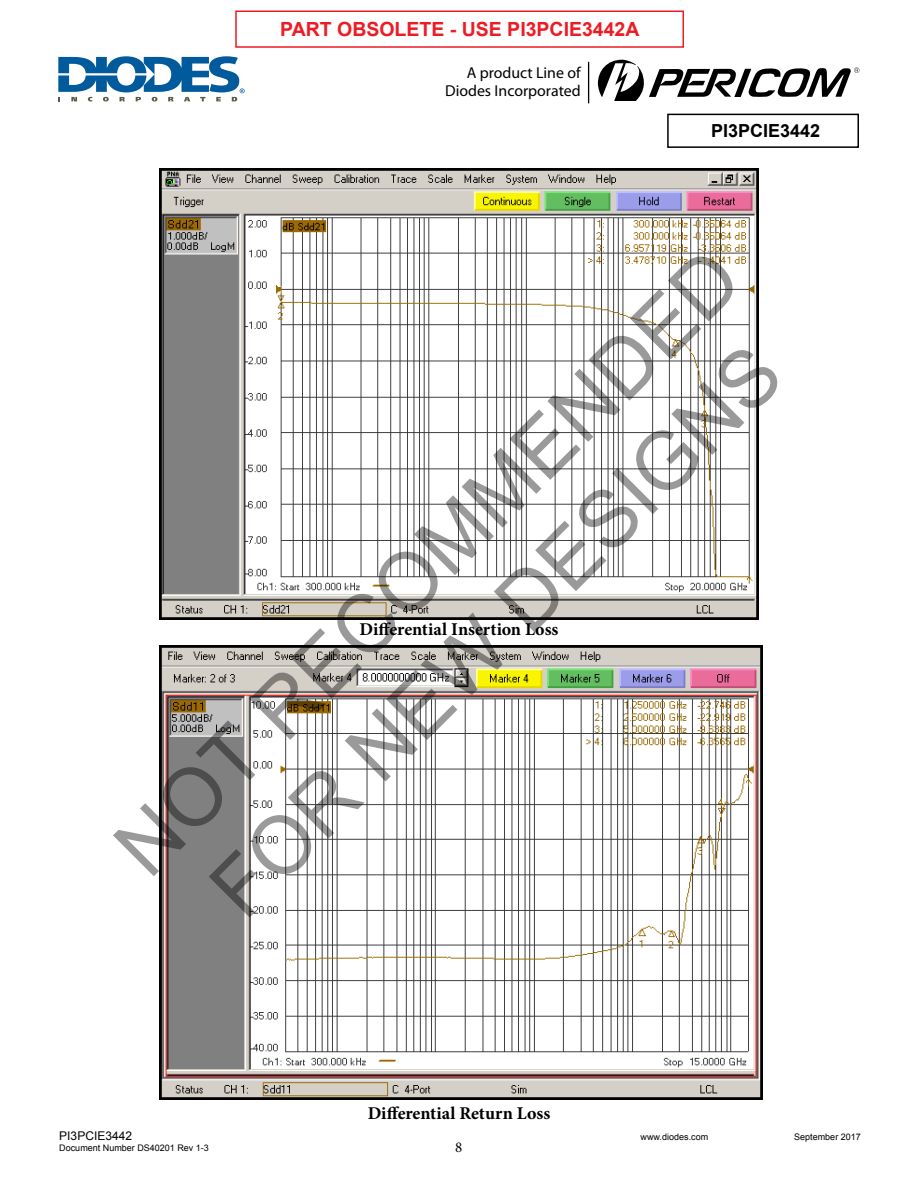
<style>
.page{position:relative;width:918px;height:1188px;background:#fff}
.page>*{position:absolute;margin:0;border:0;box-sizing:border-box;transform-origin:0 0}
.t1{font:80.7px/96.9px "Arial";color:rgb(0 0 0/.4);text-align:center}
.t2{font:700 19.5px "Arial";color:#ed1c24}
.t3{font:700 18px "Minion Pro";color:#000}
.t4{font:700 18px "Arial";color:#000}
.t5{font:15.9px/18.5px "Myriad Pro";color:#000;text-align:right}
.t6{font:15px "Minion Pro";color:#000}
.t7{font:12px "Arial";color:#000}
.t8{font:9px "Arial";color:#000}
</style>
<div class="page">
<div style="left:667px;top:114px;width:192px;height:34px;border:2px solid #000"></div>
<svg style="left:598px;top:60px;width:262px;height:41px"></svg>
<hr style="left:588px;top:62px;width:1px;height:41px;background:#000">
<svg style="left:58px;top:56px;width:187px;height:45px"></svg>
<div style="left:235px;top:11px;width:449px;height:37px;border:2px solid #ed1c24"></div>
<img style="left:160px;top:169px;width:598px;height:450px">
<img style="left:160px;top:645px;width:603px;height:454px">
<h2 class="t2" style="left:280px;top:22px;width:361px">PART OBSOLETE - USE PI3PCIE3442A</h2>
<h3 class="t5" style="left:445px;top:64px;width:137px">A product Line of<br>Diodes Incorporated</h3>
<h3 class="t4" style="left:711px;top:124px;width:111px">PI3PCIE3442</h3>
<h1 class="t1" style="left:96px;top:827px;width:844px;rotate:-45deg">NOT RECOMMENDED<br>FOR NEW DESIGNS</h1>
<h3 class="t3" style="left:359px;top:622px;width:201px">Differential Insertion Loss</h3>
<h3 class="t7" style="left:59px;top:1131px;width:74px">PI3PCIE3442</h3>
<p class="t8" style="left:59px;top:1144px;width:151px">Document Number DS40201 Rev 1-3</p>
<h3 class="t3" style="left:368px;top:1106px;width:184px">Differential Return Loss</h3>
<h3 class="t6" style="left:455px;top:1141px;width:9px">8</h3>
<p class="t8" style="left:641px;top:1134px;width:69px">www.diodes.com</p>
<p class="t8" style="left:794px;top:1134px;width:68px">September 2017</p>
</div>
